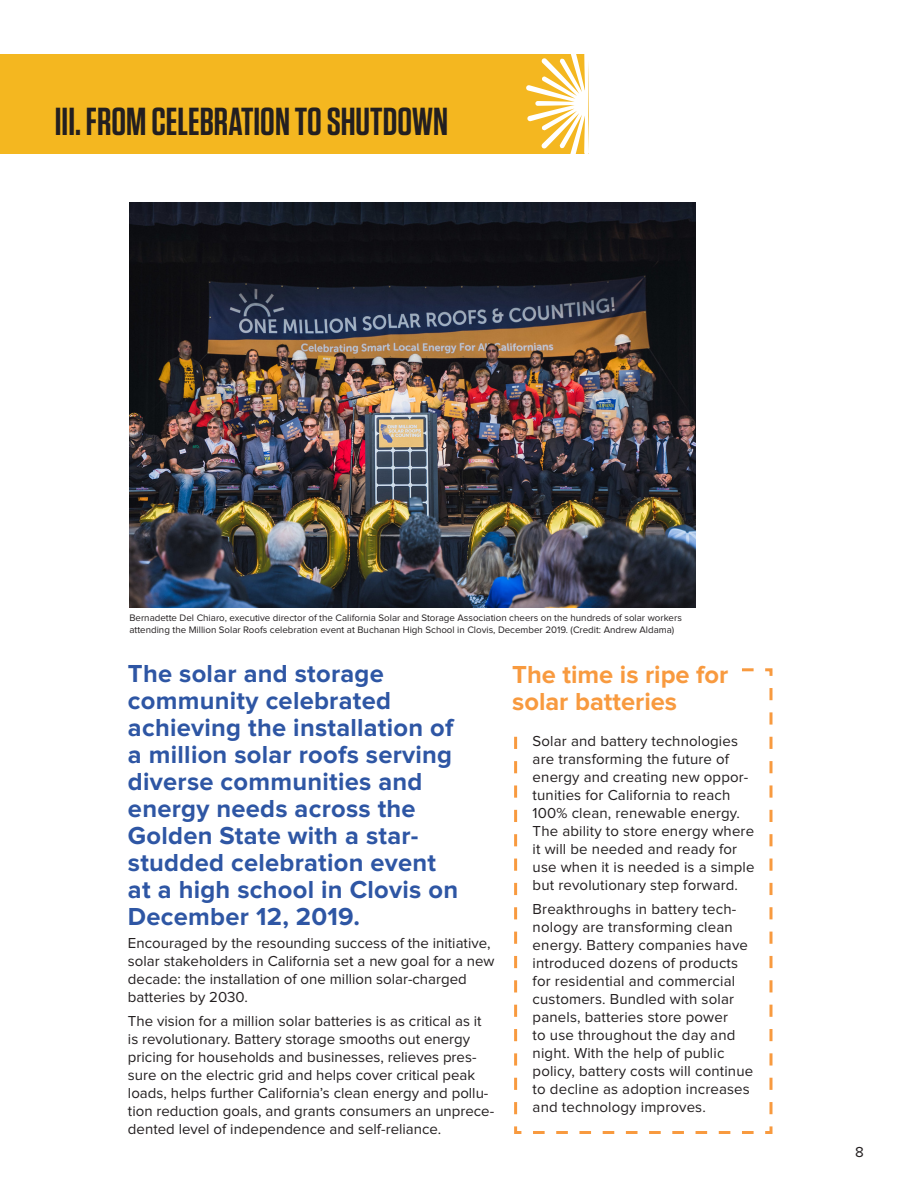
<style>
.page{position:relative;width:918px;height:1188px;background:#fff}
.page>*{position:absolute;margin:0;border:0;box-sizing:border-box;transform-origin:0 0}
.Section_Header{font:600 39px "Tungsten";color:#231f20}
.t1{font:700 25.5px/27px "Proxima Nova";letter-spacing:.01em;color:#2e56a4}
.t2{font:700 25.5px/27px "Proxima Nova";color:#f89a3f}
.t3{font:15px/18px "Proxima Nova";letter-spacing:.01em;color:#231f20}
.t4{font:9.75px/11.7px "Proxima Nova";color:#231f20}
</style>
<div class="page">
<div style="left:0;top:54px;width:588px;height:99px;background:#f4b720"></div>
<svg style="left:526px;top:54px;width:63px;height:100px"></svg>
<svg style="left:514px;top:668px;width:259px;height:466px"></svg>
<div style="left:497px;top:653px;width:244px;height:76px;background:#fff"></div>
<img style="left:129px;top:203px;width:567px;height:405px">
<p class="Section_Header" style="left:55px;top:101px;width:395px">III. FROM CELEBRATION TO SHUTDOWN</p>
<p class="t4" style="left:129px;top:613px;width:554px">Bernadette Del Chiaro, executive director of the California Solar and Storage Association cheers on the hundreds of solar workers attending the Million Solar Roofs celebration event at Buchanan High School in Clovis, December 2019. (Credit: Andrew Aldama)</p>
<p class="t1" style="left:128px;top:662px;width:332px">The solar and storage community celebrated achieving the installation of a million solar roofs serving diverse communities and energy needs across the<br>Golden State with a star&shy;studded celebration event at a high school in Clovis on<br>December 12, 2019.</p>
<p class="t3" style="left:128px;top:935px;width:368px">Encouraged by the resounding success of the initiative, solar stakeholders in California set a new goal for a new decade: the installation of one million solar-charged batteries by 2030.</p>
<p class="t3" style="left:128px;top:1013px;width:368px">The vision for a million solar batteries is as critical as it is revolutionary. Battery storage smooths out energy pricing for households and businesses, relieves pres&shy;sure on the electric grid and helps cover critical peak loads, helps further California’s clean energy and pollu&shy;tion reduction goals, and grants consumers an unprece&shy;dented level of independence and self-reliance.</p>
<p class="t2" style="left:512px;top:662px;width:218px">The time is ripe for solar batteries</p>
<p class="t3" style="left:533px;top:733px;width:223px">Solar and battery technologies are transforming the future of energy and creating new oppor&shy;tunities for California to reach<br>100% clean, renewable energy.<br>The ability to store energy where it will be needed and ready for use when it is needed is a simple but revolutionary step forward.</p>
<p class="t3" style="left:533px;top:901px;width:222px">Breakthroughs in battery tech&shy;nology are transforming clean energy. Battery companies have introduced dozens of products for residential and commercial customers. Bundled with solar panels, batteries store power<br>to use throughout the day and night. With the help of public policy, battery costs will continue to decline as adoption increases and technology improves.</p>
<p class="t3" style="left:855px;top:1143px;width:10px">8</p>
</div>
